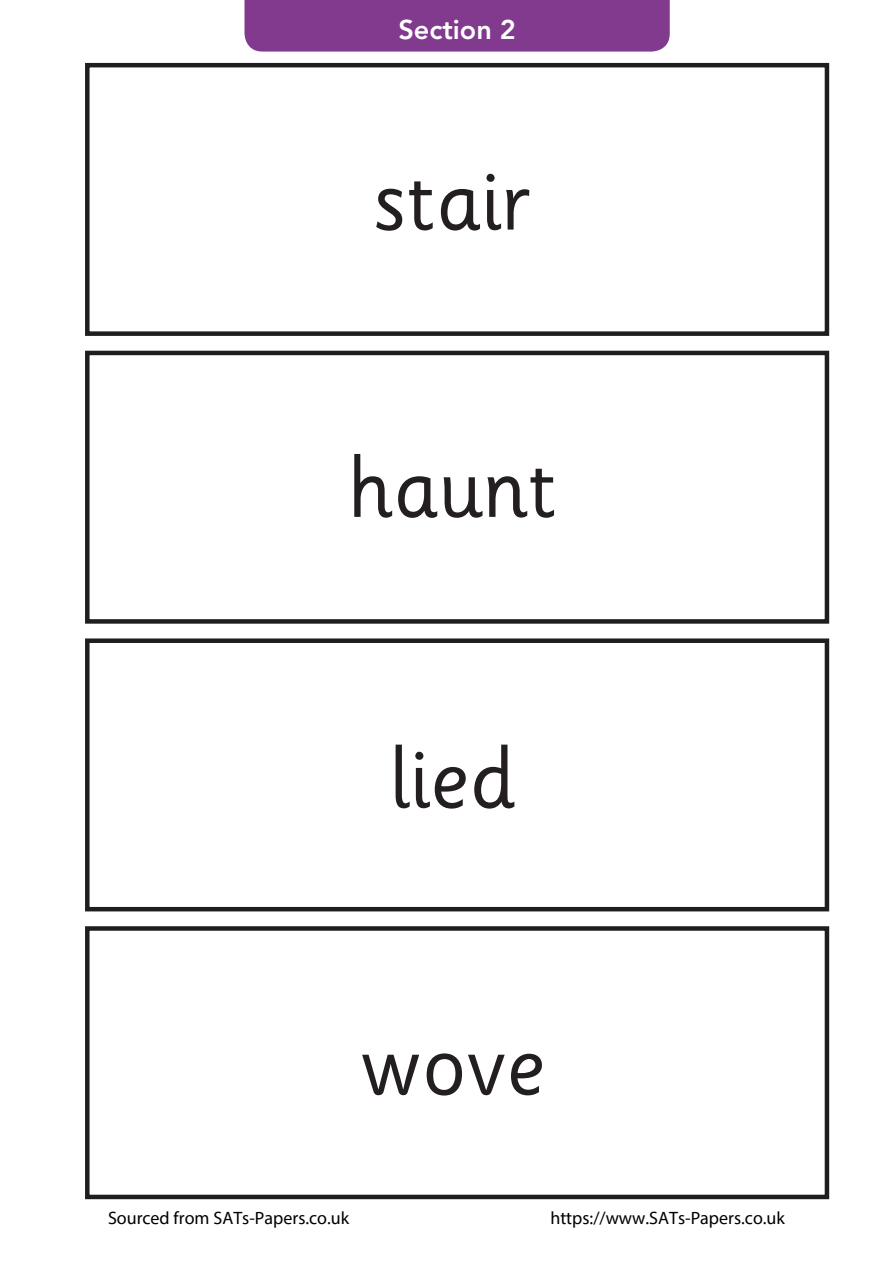
<style>
.page{position:relative;width:893px;height:1263px;background:#fff}
.page>*{position:absolute;margin:0;border:0;box-sizing:border-box;transform-origin:0 0}
.Phonics{font:90px "Sassoon Infant Std";color:#231f20}
.t1{font:800 27px "Avenir LT Std";color:#fff}
.t2{font:18px "Myriad Pro";color:#000}
</style>
<div class="page">
<div style="left:244px;top:0;width:426px;height:52px;background:#813a8e"></div>
<div style="left:85px;top:63px;width:744px;height:273px;border:4px solid #1d1e1f"></div>
<div style="left:85px;top:638px;width:744px;height:273px;border:4px solid #1d1e1f"></div>
<div style="left:85px;top:351px;width:744px;height:273px;border:4px solid #1d1e1f"></div>
<div style="left:85px;top:926px;width:744px;height:273px;border:4px solid #1d1e1f"></div>
<h2 class="t1" style="left:398px;top:14px;width:119px">Section 2</h2>
<p class="Phonics" style="left:373px;top:145px;width:160px">stair</p>
<p class="Phonics" style="left:348px;top:432px;width:210px">haunt</p>
<p class="Phonics" style="left:389px;top:722px;width:128px">lied</p>
<p class="Phonics" style="left:359px;top:1009px;width:188px">wove</p>
<p class="t2" style="left:108px;top:1207px;width:243px">Sourced from SATs-Papers.co.uk</p>
<p class="t2" style="left:550px;top:1207px;width:236px">https://www.SATs-Papers.co.uk</p>
</div>
